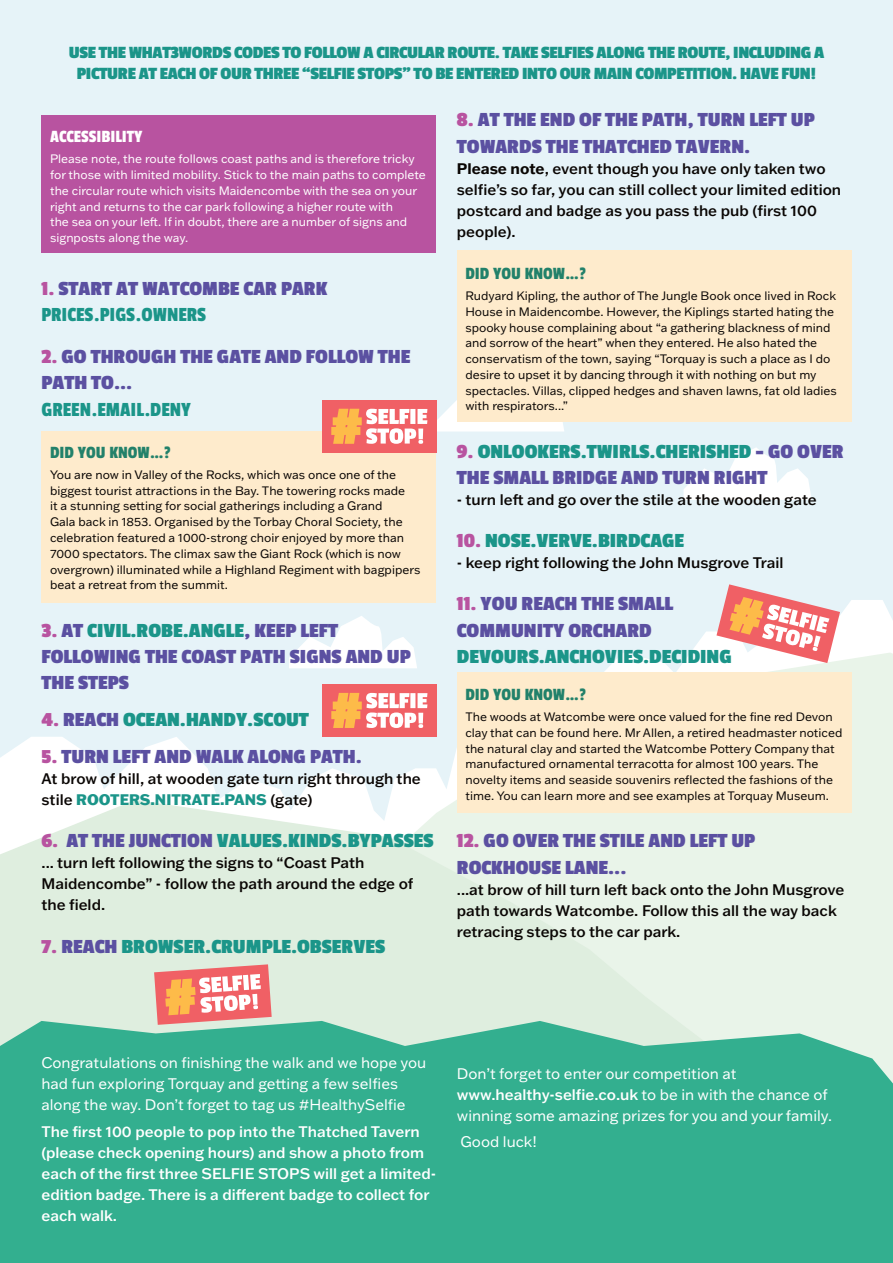
<style>
.page{position:relative;width:893px;height:1263px;background:#fff}
.page>*{position:absolute;margin:0;border:0;box-sizing:border-box;transform-origin:0 0}
.t1{font:700 21px/26.2px "Passion One";color:#5b50a1}
.t2{font:700 21px "Passion One";color:#1b9589}
.Subtitle{font:21px "Passion One";color:#1b9589}
.Intro{font:700 18px/21px "Passion One";letter-spacing:-.02em;color:#1b9589;text-align:center}
.Did_you_Know{font:18px "Passion One";color:#22816a}
.Did_you_Know-2{font:18px "Passion One";color:#fff}
.Paragraph__Intro{font:500 15px/21px "Franklin Gothic ATF";color:#0a0604}
.Paragraph{font:15px/21px "Franklin Gothic ATF";color:#fff}
.Paragraph-2{font:500 15px/21px "Franklin Gothic ATF";color:#fff}
.Did_you_know_text{font:12px/15.8px "Franklin Gothic ATF";color:#0a0604}
.Did_you_know_text-2{font:12px/15.8px "Franklin Gothic ATF";color:#fff}
.s1{color:#b853a0}
.s2{color:#1b9589}
.s3{color:#5b50a1}
.s4{font-weight:800;color:#1b9589}
.s5{font-weight:700}
.s6{font-weight:500}
</style>
<div class="page">
<div style="left:0;top:0;width:893px;height:1102px;background:#e6f3f8"></div>
<svg style="left:0;top:600px;width:893px;height:200px"></svg>
<svg style="left:226px;top:652px;width:667px;height:369px"></svg>
<svg style="left:0;top:800px;width:800px;height:221px;fill:#dfeedf"></svg>
<svg style="left:289px;top:616px;width:128px;height:52px"></svg>
<svg style="left:436px;top:400px;width:128px;height:31px"></svg>
<svg style="left:683px;top:448px;width:129px;height:52px"></svg>
<div style="left:0;top:1021px;width:893px;height:242px;background:#33af8f"></div>
<div style="left:42px;top:115px;width:394px;height:138px;background:#b853a0"></div>
<div style="left:42px;top:431px;width:394px;height:172px;background:#feebcc"></div>
<div style="left:457px;top:250px;width:394px;height:172px;background:#feebcc"></div>
<div style="left:457px;top:673px;width:394px;height:140px;background:#feebcc"></div>
<div style="left:322px;top:400px;width:114px;height:53px;background:#f06065"></div>
<svg style="left:331px;top:409px;width:96px;height:35px"></svg>
<div style="left:322px;top:684px;width:114px;height:53px;background:#f06065"></div>
<svg style="left:331px;top:693px;width:96px;height:35px"></svg>
<svg style="left:154px;top:964px;width:118px;height:61px"></svg>
<svg style="left:716px;top:584px;width:124px;height:79px"></svg>
<p class="Intro" style="left:69px;top:42px;width:757px">USE THE WHAT3WORDS CODES TO FOLLOW A CIRCULAR ROUTE. TAKE SELFIES ALONG THE ROUTE, INCLUDING A<br>PICTURE AT EACH OF OUR THREE “SELFIE STOPS” TO BE ENTERED INTO OUR MAIN COMPETITION. HAVE FUN!</p>
<p class="Did_you_Know-2" style="left:50px;top:127px;width:94px">ACCESSIBILITY</p>
<p class="Did_you_know_text-2" style="left:50px;top:151px;width:377px">Please note, the route follows coast paths and is therefore tricky for those with limited mobility. Stick to the main paths to complete the circular route which visits Maidencombe with the sea on your right and returns to the car park following a higher route with<br>the sea on your left. If in doubt, there are a number of signs and signposts along the way.</p>
<p class="t1" style="left:42px;top:275px;width:287px"><span class="s1">1.</span> START AT WATCOMBE CAR PARK</p>
<p class="Subtitle" style="left:42px;top:303px;width:166px">PRICES.PIGS.OWNERS</p>
<p class="t1" style="left:42px;top:343px;width:370px"><span class="s1">2.</span> GO THROUGH THE GATE AND FOLLOW THE<br>PATH TO...</p>
<p class="Subtitle" style="left:42px;top:398px;width:151px">GREEN.EMAIL.DENY</p>
<p class="Did_you_Know" style="left:50px;top:443px;width:122px">DID YOU KNOW…?</p>
<p class="Did_you_know_text" style="left:50px;top:466px;width:372px">You are now in Valley of the Rocks, which was once one of the biggest tourist attractions in the Bay. The towering rocks made<br>it a stunning setting for social gatherings including a Grand<br>Gala back in 1853. Organised by the Torbay Choral Society, the celebration featured a 1000-strong choir enjoyed by more than 7000 spectators. The climax saw the Giant Rock (which is now overgrown) illuminated while a Highland Regiment with bagpipers beat a retreat from the summit.</p>
<p class="t1" style="left:42px;top:617px;width:371px"><span class="s1">3.</span> AT <span class="s2">CIVIL.ROBE.ANGLE</span>, KEEP LEFT<br>FOLLOWING THE COAST PATH SIGNS AND UP<br>THE STEPS</p>
<p class="t2" style="left:42px;top:709px;width:269px"><span class="s1">4.</span> <span class="s3">REACH</span> OCEAN.HANDY.SCOUT</p>
<p class="t1" style="left:42px;top:743px;width:322px"><span class="s1">5.</span> TURN LEFT AND WALK ALONG PATH.</p>
<p class="Paragraph__Intro" style="left:42px;top:768px;width:381px">At brow of hill, at wooden gate turn right through the stile <span class="s4">ROOTERS.NITRATE.PANS</span> (gate)</p>
<p class="t2" style="left:42px;top:830px;width:394px"><span class="s1">6.</span> <span class="s3">AT THE JUNCTION</span> VALUES.KINDS.BYPASSES</p>
<p class="Paragraph__Intro" style="left:42px;top:852px;width:373px">... turn left following the signs to “Coast Path<br>Maidencombe” - follow the path around the edge of the field.</p>
<p class="t2" style="left:42px;top:935px;width:345px"><span class="s1">7.</span> <span class="s3">REACH</span> BROWSER.CRUMPLE.OBSERVES</p>
<p class="t1" style="left:457px;top:106px;width:359px"><span class="s1">8.</span> AT THE END OF THE PATH, TURN LEFT UP<br>TOWARDS THE THATCHED TAVERN.</p>
<p class="Paragraph__Intro" style="left:457px;top:157px;width:386px"><span class="s5">Please note</span>, event though you have only taken two selfie’s so far, you can still collect your limited edition postcard and badge as you pass the pub (first 100 people).</p>
<p class="Did_you_Know" style="left:465px;top:264px;width:122px">DID YOU KNOW…?</p>
<p class="Did_you_know_text" style="left:465px;top:287px;width:373px">Rudyard Kipling, the author of The Jungle Book once lived in Rock House in Maidencombe. However, the Kiplings started hating the spooky house complaining about “a gathering blackness of mind and sorrow of the heart” when they entered. He also hated the conservatism of the town, saying “Torquay is such a place as I do desire to upset it by dancing through it with nothing on but my spectacles. Villas, clipped hedges and shaven lawns, fat old ladies with respirators...”</p>
<p class="t1" style="left:457px;top:438px;width:388px"><span class="s1">9.</span> <span class="s2">ONLOOKERS.TWIRLS.CHERISHED</span> - GO OVER<br>THE SMALL BRIDGE AND TURN RIGHT</p>
<p class="Paragraph__Intro" style="left:457px;top:489px;width:361px">- turn left and go over the stile at the wooden gate</p>
<p class="t2" style="left:457px;top:530px;width:229px"><span class="s1">10.</span> NOSE.VERVE.BIRDCAGE</p>
<p class="Paragraph__Intro" style="left:457px;top:552px;width:328px">- keep right following the John Musgrove Trail</p>
<p class="t1" style="left:457px;top:590px;width:276px"><span class="s1">11.</span> YOU REACH THE SMALL<br>COMMUNITY ORCHARD<br><span class="s2">DEVOURS.ANCHOVIES.DECIDING</span></p>
<p class="Did_you_Know" style="left:465px;top:685px;width:122px">DID YOU KNOW…?</p>
<p class="Did_you_know_text" style="left:465px;top:708px;width:379px">The woods at Watcombe were once valued for the fine red Devon clay that can be found here. Mr Allen, a retired headmaster noticed the natural clay and started the Watcombe Pottery Company that manufactured ornamental terracotta for almost 100 years. The novelty items and seaside souvenirs reflected the fashions of the time. You can learn more and see examples at Torquay Museum.</p>
<p class="t1" style="left:457px;top:827px;width:300px"><span class="s1">12.</span> GO OVER THE STILE AND LEFT UP<br>ROCKHOUSE LANE...</p>
<p class="Paragraph__Intro" style="left:457px;top:878px;width:389px">...at brow of hill turn left back onto the John Musgrove path towards Watcombe. Follow this all the way back retracing steps to the car park.</p>
<p class="Paragraph" style="left:41px;top:1052px;width:386px">Congratulations on finishing the walk and we hope you had fun exploring Torquay and getting a few selfies along the way. Don’t forget to tag us #HealthySelfie</p>
<p class="Paragraph-2" style="left:41px;top:1120px;width:396px">The first 100 people to pop into the Thatched Tavern (please check opening hours) and show a photo from each of the first three SELFIE STOPS will get a limited&shy;edition badge. There is a different badge to collect for each walk.</p>
<p class="Paragraph" style="left:457px;top:1062px;width:377px">Don’t forget to enter our competition at <span class="s6">www.healthy-selfie.co.uk</span> to be in with the chance of winning some amazing prizes for you and your family.</p>
<p class="Paragraph" style="left:460px;top:1131px;width:78px">Good luck!</p>
</div>
